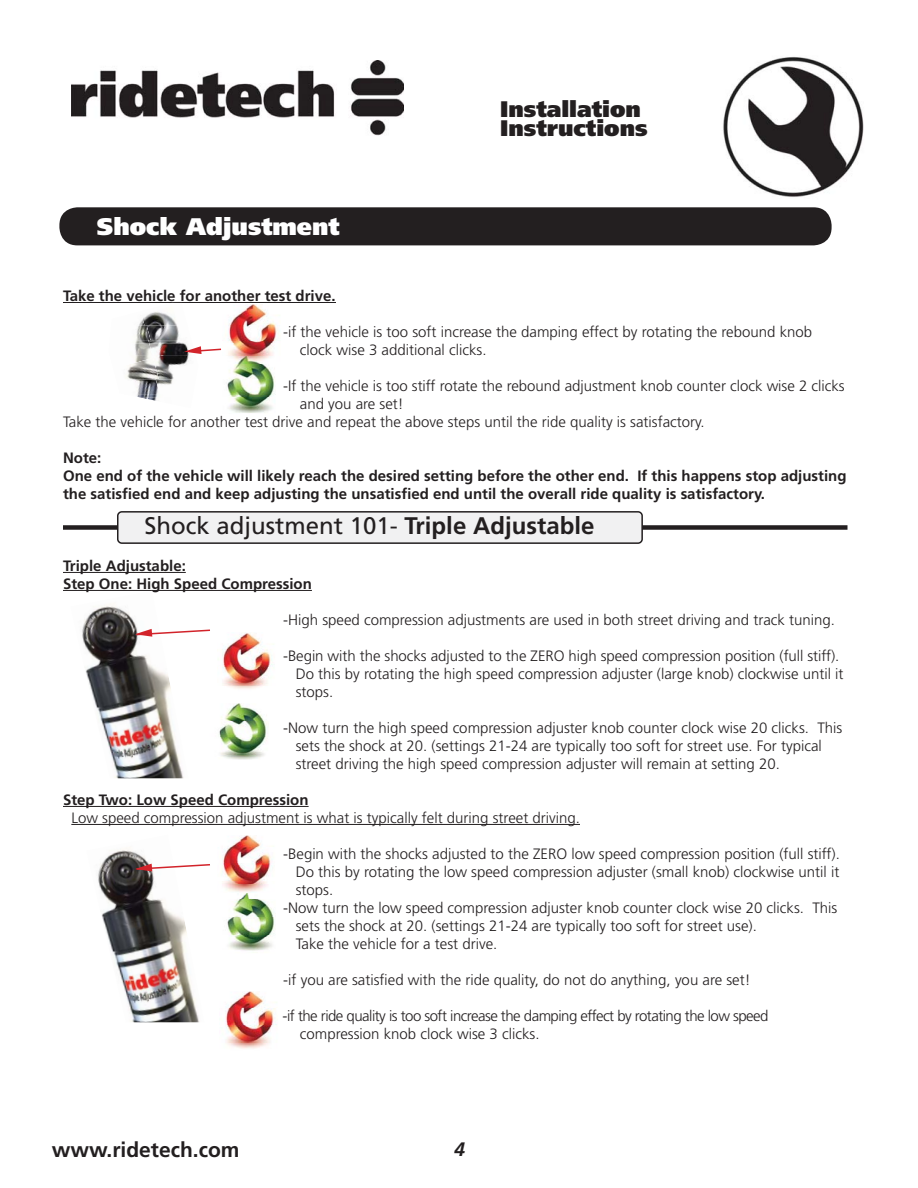
<style>
.page{position:relative;width:918px;height:1188px;background:#fff}
.page>*{position:absolute;margin:0;border:0;box-sizing:border-box;transform-origin:0 0}
.t1{font:24px "Frutiger";color:#231f20}
.t2{font:900 24px "Frutiger";color:#fff}
.t3{font:900 22.5px/19.5px "Frutiger";color:#231f20}
.t4{font:700 21px "Frutiger";color:#231f20}
.t5{font:italic 700 19.5px "Frutiger";color:#231f20}
.t6{font:300 15px/18px "Frutiger";color:#231f20}
.t7{font:700 15px/18px "Frutiger";color:#231f20}
.t8{font:300 15px/18px "Frutiger";letter-spacing:-.035em;color:#231f20}
.s1{font-weight:700}
</style>
<div class="page">
<img style="left:723px;top:57px;width:141px;height:140px">
<img style="left:72px;top:61px;width:331px;height:75px">
<div style="left:59px;top:207px;width:773px;height:38px;background:#231f20;border-radius:18px"></div>
<hr style="left:63px;top:302px;width:273px;height:1px;background:#231f20">
<hr style="left:63px;top:572px;width:123px;height:1px;background:#231f20">
<hr style="left:63px;top:590px;width:249px;height:1px;background:#231f20">
<hr style="left:63px;top:806px;width:246px;height:1px;background:#231f20">
<hr style="left:71px;top:824px;width:509px;height:1px;background:#231f20">
<img style="left:164px;top:358px;width:25px;height:22px">
<img style="left:153px;top:311px;width:36px;height:47px">
<img style="left:126px;top:358px;width:38px;height:40px">
<img style="left:126px;top:312px;width:27px;height:57px">
<img style="left:112px;top:319px;width:74px;height:1px">
<img style="left:151px;top:326px;width:38px;height:14px">
<img style="left:126px;top:326px;width:25px;height:14px">
<img style="left:152px;top:344px;width:37px;height:11px">
<img style="left:126px;top:344px;width:26px;height:11px">
<img style="left:160px;top:380px;width:13px;height:14px">
<img style="left:126px;top:380px;width:34px;height:14px">
<img style="left:143px;top:398px;width:14px;height:3px">
<img style="left:228px;top:304px;width:48px;height:53px">
<img style="left:228px;top:325px;width:51px;height:16px">
<img style="left:228px;top:343px;width:48px;height:12px">
<img style="left:82px;top:606px;width:102px;height:172px">
<img style="left:222px;top:633px;width:48px;height:56px">
<img style="left:218px;top:649px;width:55px;height:16px">
<img style="left:222px;top:667px;width:48px;height:15px">
<img style="left:229px;top:363px;width:46px;height:50px">
<img style="left:227px;top:379px;width:48px;height:16px">
<img style="left:228px;top:397px;width:47px;height:15px">
<img style="left:233px;top:357px;width:36px;height:6px">
<img style="left:220px;top:703px;width:46px;height:57px">
<img style="left:219px;top:721px;width:48px;height:15px">
<img style="left:220px;top:739px;width:46px;height:15px">
<img style="left:98px;top:850px;width:102px;height:172px">
<img style="left:222px;top:835px;width:52px;height:116px">
<img style="left:217px;top:841px;width:58px;height:1px">
<img style="left:222px;top:847px;width:52px;height:16px">
<img style="left:221px;top:865px;width:53px;height:16px">
<img style="left:222px;top:901px;width:52px;height:15px">
<img style="left:222px;top:919px;width:53px;height:15px">
<img style="left:222px;top:937px;width:52px;height:12px">
<img style="left:226px;top:991px;width:50px;height:58px">
<img style="left:225px;top:1009px;width:52px;height:16px">
<img style="left:226px;top:1027px;width:50px;height:15px">
<svg style="left:135px;top:629px;width:75px;height:8px"></svg>
<svg style="left:135px;top:863px;width:75px;height:8px"></svg>
<svg style="left:184px;top:346px;width:38px;height:8px"></svg>
<div style="left:63px;top:525px;width:785px;height:5px;background:#231f20"></div>
<div style="left:118px;top:512px;width:524px;height:31px;background:#f1f1f2;border-radius:4px"></div>
<div style="left:117px;top:511px;width:526px;height:33px;border:2px solid #231f20;border-radius:4px"></div>
<h1 class="t2" style="left:97px;top:217px;width:244px">Shock Adjustment</h1>
<h2 class="t3" style="left:500px;top:101px;width:149px">Installation<br>Instructions</h2>
<p class="t7" style="left:63px;top:288px;width:274px">Take the vehicle for another test drive.</p>
<p class="t6" style="left:300px;top:324px;width:514px;text-indent:-17px">-if the vehicle is too soft increase the damping effect by rotating the rebound knob clock wise 3 additional clicks.</p>
<p class="t6" style="left:283px;top:378px;width:563px">-If the vehicle is too stiff rotate the rebound adjustment knob counter clock wise 2 clicks</p>
<p class="t6" style="left:300px;top:396px;width:105px">and you are set!</p>
<p class="t6" style="left:63px;top:414px;width:643px">Take the vehicle for another test drive and repeat the above steps until the ride quality is satisfactory.</p>
<p class="t7" style="left:63px;top:450px;width:785px">Note:<br>One end of the vehicle will likely reach the desired setting before the other end. If this happens stop adjusting the satisfied end and keep adjusting the unsatisfied end until the overall ride quality is satisfactory.</p>
<h1 class="t1" style="left:144px;top:516px;width:451px">Shock adjustment 101- <span class="s1">Triple Adjustable</span></h1>
<p class="t7" style="left:63px;top:558px;width:250px">Triple Adjustable:<br>Step One: High Speed Compression</p>
<p class="t6" style="left:283px;top:612px;width:553px">-High speed compression adjustments are used in both street driving and track tuning.</p>
<p class="t6" style="left:296px;top:648px;width:549px;text-indent:-13px">-Begin with the shocks adjusted to the ZERO high speed compression position (full stiff).<br>Do this by rotating the high speed compression adjuster (large knob) clockwise until it stops.</p>
<p class="t6" style="left:296px;top:720px;width:548px;text-indent:-13px">-Now turn the high speed compression adjuster knob counter clock wise 20 clicks. This sets the shock at 20. (settings 21-24 are typically too soft for street use. For typical street driving the high speed compression adjuster will remain at setting 20.</p>
<p class="t7" style="left:63px;top:792px;width:247px">Step Two: Low Speed Compression</p>
<p class="t6" style="left:71px;top:810px;width:510px">Low speed compression adjustment is what is typically felt during street driving.</p>
<p class="t6" style="left:283px;top:846px;width:558px">-Begin with the shocks adjusted to the ZERO low speed compression position (full stiff).</p>
<p class="t6" style="left:296px;top:864px;width:545px">Do this by rotating the low speed compression adjuster (small knob) clockwise until it</p>
<p class="t6" style="left:296px;top:882px;width:39px">stops.</p>
<p class="t6" style="left:283px;top:900px;width:556px">-Now turn the low speed compression adjuster knob counter clock wise 20 clicks. This</p>
<p class="t6" style="left:296px;top:918px;width:463px">sets the shock at 20. (settings 21-24 are typically too soft for street use).</p>
<p class="t6" style="left:296px;top:936px;width:203px">Take the vehicle for a test drive.</p>
<p class="t6" style="left:283px;top:972px;width:469px">-if you are satisfied with the ride quality, do not do anything, you are set!</p>
<p class="t8" style="left:300px;top:1008px;width:470px;text-indent:-17px">-if the ride quality is too soft increase the damping effect by rotating the low speed compression knob clock wise 3 clicks.</p>
<h3 class="t4" style="left:52px;top:1142px;width:189px">www.ridetech.com</h3>
<h3 class="t5" style="left:454px;top:1142px;width:12px">4</h3>
</div>
